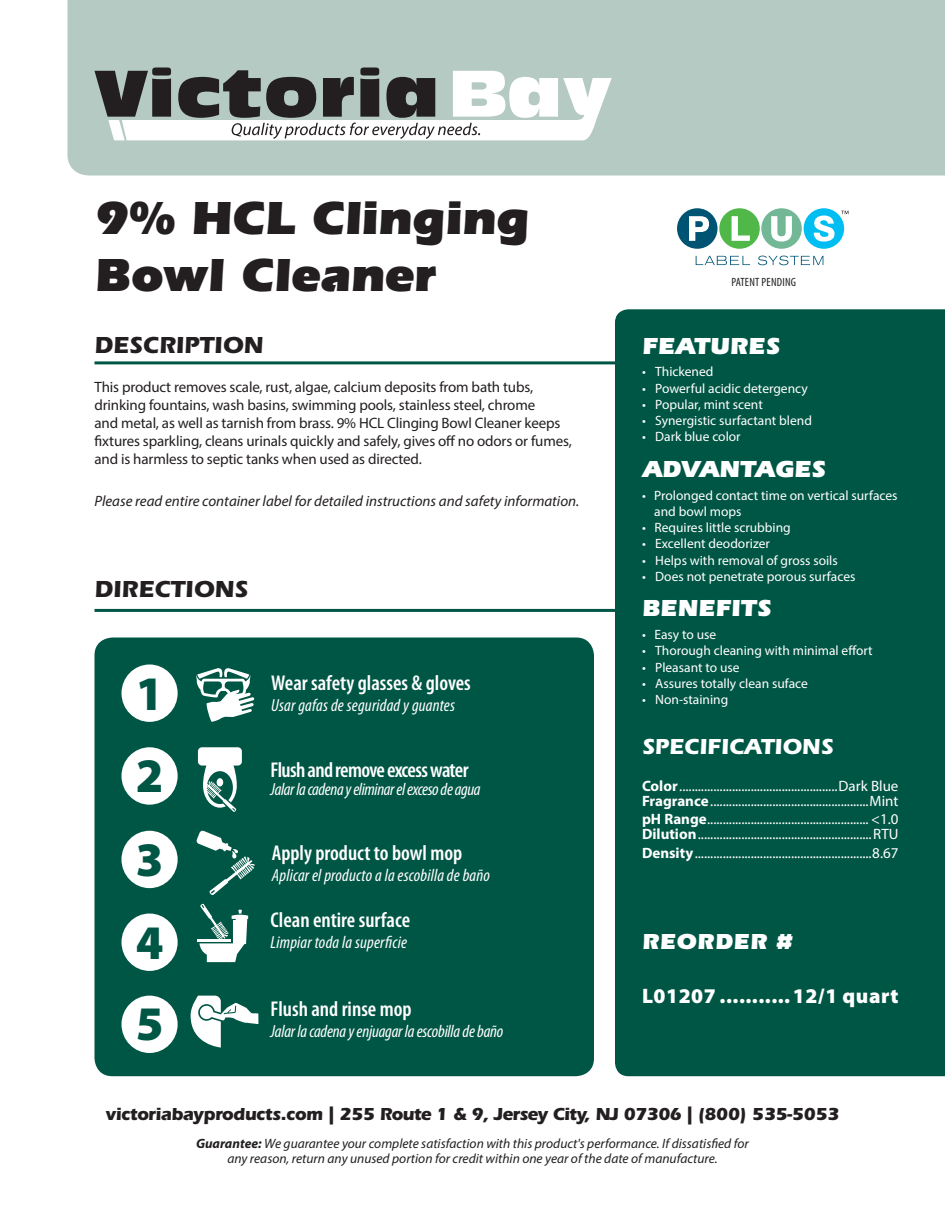
<style>
.page{position:relative;width:945px;height:1215px;background:#fff}
.page>*{position:absolute;margin:0;border:0;box-sizing:border-box;transform-origin:0 0}
.t1{font:900 48.45px/82.7px "Myriad Pro";color:#005645;text-align:justify}
.t2{font:900 48px/57.6px "Itc Eras";letter-spacing:-.01em;color:#231f20}
.t3{font:900 24px "Itc Eras";color:#fff}
.t4{font:700 24px "Itc Eras";color:#231f20}
.t5{font:700 22.5px "Itc Eras";color:#fff}
.t6{font:900 22.5px "Itc Eras";letter-spacing:.025em;color:#fff}
.t7{font:600 condensed 21.45px "Myriad Pro";color:#fff}
.t8{font:600 condensed 21.45px "Myriad Pro";letter-spacing:-.03em;color:#fff}
.t9{font:900 21px "Myriad Pro";letter-spacing:.025em;color:#fff}
.t10{font:700 18px "Itc Eras";letter-spacing:-.025em;color:#231f20}
.t11{font:italic condensed 17.55px "Myriad Pro";color:#fff}
.t12{font:italic condensed 17.55px "Myriad Pro";letter-spacing:-.02em;color:#fff}
.t13{font:15px/15px "Myriad Pro";color:#fff}
.t14{font:15px/18px "Myriad Pro";letter-spacing:-.01em;color:#231f20}
.t15{font:italic 15px "Myriad Pro";color:#231f20}
.t16{font:13.5px/16.2px "Myriad Pro";color:#fff}
.t17{font:italic 13.5px/15px "Myriad Pro";color:#231f20;text-align:center}
.t18{font:condensed 12px "Myriad Pro";letter-spacing:.02em;color:#231f20}
.s1{font-weight:700}
</style>
<div class="page">
<div style="left:68px;top:0;width:877px;height:176px;background:#b4cac3"></div>
<div style="left:615px;top:309px;width:330px;height:767px;background:#005645"></div>
<div style="left:95px;top:638px;width:499px;height:438px;background:#005645;border-radius:18px"></div>
<svg style="left:95px;top:67px;width:517px;height:73px"></svg>
<hr style="left:94px;top:609px;width:521px;height:3px;background:#005645">
<hr style="left:94px;top:361px;width:521px;height:3px;background:#005645">
<div style="left:677px;top:208px;width:41px;height:41px;background:#005473;border-radius:50%"></div>
<div style="left:719px;top:208px;width:41px;height:41px;background:#50b848;border-radius:50%"></div>
<div style="left:761px;top:208px;width:41px;height:41px;background:#72b897;border-radius:50%"></div>
<div style="left:804px;top:208px;width:40px;height:41px;background:#00bdf2;border-radius:50%"></div>
<svg style="left:689px;top:216px;width:20px;height:25px"></svg>
<svg style="left:732px;top:216px;width:18px;height:25px"></svg>
<svg style="left:771px;top:216px;width:21px;height:26px"></svg>
<svg style="left:814px;top:215px;width:21px;height:27px"></svg>
<svg style="left:696px;top:256px;width:54px;height:9px"></svg>
<svg style="left:758px;top:256px;width:65px;height:9px"></svg>
<svg style="left:841px;top:211px;width:7px;height:3px"></svg>
<div style="left:121px;top:664px;width:57px;height:58px;background:#fff;border-radius:50%"></div>
<div style="left:121px;top:747px;width:57px;height:58px;background:#fff;border-radius:50%"></div>
<div style="left:121px;top:831px;width:57px;height:57px;background:#fff;border-radius:50%"></div>
<div style="left:121px;top:914px;width:57px;height:57px;background:#fff;border-radius:50%"></div>
<div style="left:121px;top:996px;width:57px;height:57px;background:#fff;border-radius:50%"></div>
<svg style="left:196px;top:668px;width:58px;height:54px"></svg>
<svg style="left:191px;top:996px;width:67px;height:52px"></svg>
<hr style="left:198px;top:940px;width:33px;height:2px;background:#fff">
<svg style="left:199px;top:904px;width:49px;height:58px"></svg>
<svg style="left:196px;top:830px;width:59px;height:65px"></svg>
<svg style="left:198px;top:747px;width:44px;height:65px"></svg>
<h2 class="t2" style="left:94px;top:189px;width:436px">9% HCL Clinging<br>Bowl Cleaner</h2>
<h3 class="t4" style="left:94px;top:331px;width:171px">DESCRIPTION</h3>
<p class="t14" style="left:94px;top:378px;width:479px">This product removes scale, rust, algae, calcium deposits from bath tubs, drinking fountains, wash basins, swimming pools, stainless steel, chrome<br>and metal, as well as tarnish from brass. 9% HCL Clinging Bowl Cleaner keeps fixtures sparkling, cleans urinals quickly and safely, gives off no odors or fumes, and is harmless to septic tanks when used as directed.</p>
<p class="t15" style="left:94px;top:492px;width:486px">Please read entire container label for detailed instructions and safety information.</p>
<h3 class="t4" style="left:94px;top:575px;width:155px">DIRECTIONS</h3>
<h1 class="t1" style="left:136px;top:652px;width:29px">1<br>2<br>3<br>4<br>5</h1>
<h3 class="t7" style="left:271px;top:671px;width:201px">Wear safety glasses &amp; gloves</h3>
<p class="t11" style="left:271px;top:695px;width:185px">Usar gafas de seguridad y guantes</p>
<h3 class="t8" style="left:271px;top:758px;width:200px">Flush and remove excess water</h3>
<p class="t12" style="left:271px;top:778px;width:212px">Jalar la cadena y eliminar el exceso de agua</p>
<h3 class="t7" style="left:272px;top:842px;width:192px">Apply product to bowl mop</h3>
<p class="t11" style="left:272px;top:865px;width:220px">Aplicar el producto a la escobilla de baño</p>
<h3 class="t7" style="left:271px;top:909px;width:141px">Clean entire surface</h3>
<p class="t11" style="left:271px;top:932px;width:138px">Limpiar toda la superficie</p>
<h3 class="t7" style="left:271px;top:997px;width:143px">Flush and rinse mop</h3>
<p class="t11" style="left:271px;top:1021px;width:234px">Jalar la cadena y enjuagar la escobilla de baño</p>
<p class="t18" style="left:731px;top:275px;width:66px">PATENT PENDING</p>
<h3 class="t3" style="left:642px;top:332px;width:140px">FEATURES</h3>
<p class="t16" style="left:642px;top:364px;width:73px">• Thickened</p>
<p class="t16" style="left:642px;top:380px;width:167px">• Powerful acidic detergency</p>
<p class="t16" style="left:642px;top:396px;width:122px">• Popular, mint scent</p>
<p class="t16" style="left:642px;top:412px;width:171px">• Synergistic surfactant blend</p>
<p class="t16" style="left:642px;top:428px;width:100px">• Dark blue color</p>
<h3 class="t3" style="left:642px;top:455px;width:185px">ADVANTAGES</h3>
<p class="t16" style="left:654px;top:487px;width:245px;text-indent:-12px">• Prolonged contact time on vertical surfaces and bowl mops</p>
<p class="t16" style="left:642px;top:519px;width:150px">• Requires little scrubbing</p>
<p class="t16" style="left:642px;top:536px;width:129px">• Excellent deodorizer</p>
<p class="t16" style="left:642px;top:552px;width:197px">• Helps with removal of gross soils</p>
<p class="t16" style="left:642px;top:568px;width:215px">• Does not penetrate porous surfaces</p>
<h3 class="t3" style="left:642px;top:595px;width:131px">BENEFITS</h3>
<p class="t16" style="left:642px;top:626px;width:76px">• Easy to use</p>
<p class="t16" style="left:642px;top:643px;width:232px">• Thorough cleaning with minimal effort</p>
<p class="t16" style="left:642px;top:659px;width:99px">• Pleasant to use</p>
<p class="t16" style="left:642px;top:675px;width:167px">• Assures totally clean suface</p>
<p class="t16" style="left:642px;top:691px;width:88px">• Non-staining</p>
<h3 class="t5" style="left:642px;top:733px;width:193px">SPECIFICATIONS</h3>
<p class="t13" style="left:642px;top:778px;width:258px"><span class="s1">Color</span>...................................................Dark Blue<br><span class="s1">Fragrance</span>...................................................Mint</p>
<p class="t13" style="left:642px;top:811px;width:258px"><span class="s1">pH Range</span>.................................................... &lt;1.0<br><span class="s1">Dilution</span>........................................................RTU</p>
<p class="t13" style="left:642px;top:845px;width:258px"><span class="s1">Density</span>.........................................................8.67</p>
<h3 class="t6" style="left:642px;top:929px;width:152px">REORDER #</h3>
<h3 class="t9" style="left:642px;top:984px;width:258px">L01207 ...........12/1 quart</h3>
<h3 class="t10" style="left:106px;top:1104px;width:735px">victoriabayproducts.com | 255 Route 1 &amp; 9, Jersey City, NJ 07306 | (800) 535-5053</h3>
<p class="t17" style="left:196px;top:1136px;width:554px"><span class="s1">Guarantee:</span> We guarantee your complete satisfaction with this product's performance. If dissatisfied for any reason, return any unused portion for credit within one year of the date of manufacture.</p>
</div>
